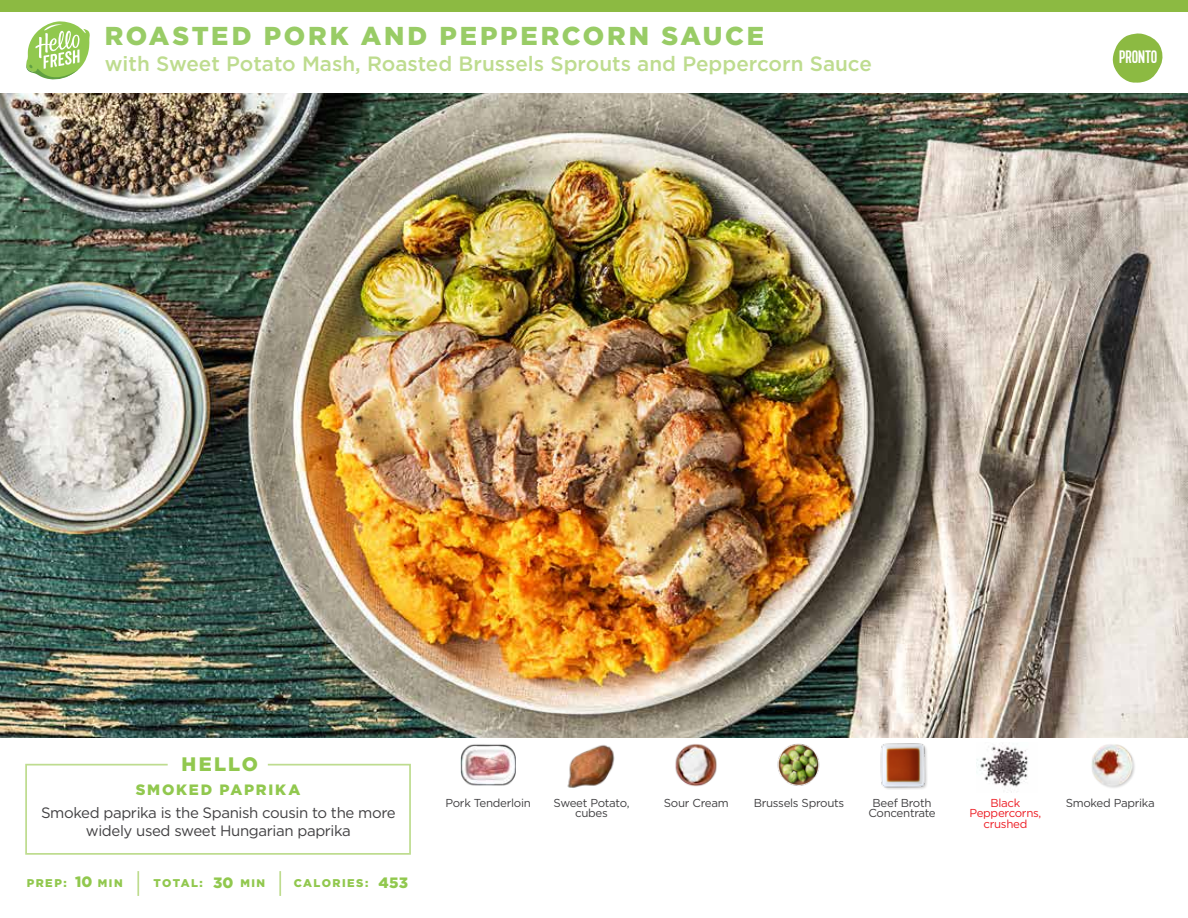
<style>
.page{position:relative;width:1188px;height:918px;background:#fff}
.page>*{position:absolute;margin:0;border:0;box-sizing:border-box;transform-origin:0 0}
.t1{font:900 25.8px "Gotham";letter-spacing:.105em;color:#9c6}
.t2{font:500 20.7px "Gotham";color:#bedc8f}
.t3{font:900 19.5px "Gotham";letter-spacing:.105em;color:#91c84e}
.t4{font:18px "Kapra";letter-spacing:-.01em;color:#fff}
.t5{font:15px/18px "Gotham";letter-spacing:-.025em;color:#414042;text-align:center}
.t6{font:900 15px "Gotham";letter-spacing:.115em;color:#91c84e}
.t7{font:11.55px/10.5px "Gotham";letter-spacing:-.025em;color:#414042;text-align:center}
.t8{font:11.55px/10.5px "Gotham";letter-spacing:-.025em;color:#ed1d24;text-align:center}
.t9{font:900 11.25px "Gotham";letter-spacing:.125em;color:#91c84e}
.t10{font:900 10.95px "Gotham";letter-spacing:.135em;color:#91c84e}
</style>
<div class="page">
<div style="left:0;top:0;width:1188px;height:12px;background:#8cba42"></div>
<img style="left:0;top:93px;width:1188px;height:644px">
<svg style="left:25px;top:763px;width:386px;height:92px"></svg>
<img style="left:460px;top:744px;width:56px;height:42px">
<img style="left:675px;top:744px;width:42px;height:43px">
<img style="left:777px;top:743px;width:43px;height:43px">
<hr style="left:137px;top:871px;width:2px;height:25px;background:#bedc8f">
<hr style="left:279px;top:871px;width:2px;height:25px;background:#bedc8f">
<img style="left:567px;top:745px;width:48px;height:43px">
<img style="left:880px;top:743px;width:47px;height:46px">
<img style="left:1091px;top:744px;width:44px;height:44px">
<img style="left:977px;top:743px;width:51px;height:49px">
<svg style="left:1112px;top:33px;width:51px;height:50px"></svg>
<div style="left:1119px;top:50px;width:41px;height:17px;background:#8cba42"></div>
<svg style="left:26px;top:21px;width:64px;height:59px"></svg>
<h1 class="t1" style="left:105px;top:21px;width:661px">ROASTED PORK AND PEPPERCORN SAUCE</h1>
<h2 class="t2" style="left:105px;top:50px;width:769px">with Sweet Potato Mash, Roasted Brussels Sprouts and Peppercorn Sauce</h2>
<h3 class="t4" style="left:1119px;top:46px;width:40px">PRONTO</h3>
<h3 class="t3" style="left:182px;top:752px;width:78px">HELLO</h3>
<p class="t6" style="left:136px;top:781px;width:166px">SMOKED PAPRIKA</p>
<p class="t5" style="left:41px;top:803px;width:356px">Smoked paprika is the Spanish cousin to the more widely used sweet Hungarian paprika</p>
<p class="t6" style="left:75px;top:873px;width:19px">10</p>
<p class="t6" style="left:213px;top:874px;width:22px">30</p>
<p class="t9" style="left:27px;top:877px;width:41px">PREP:</p>
<p class="t10" style="left:98px;top:877px;width:26px">MIN</p>
<p class="t9" style="left:154px;top:877px;width:51px">TOTAL:</p>
<p class="t10" style="left:240px;top:877px;width:26px">MIN</p>
<p class="t9" style="left:294px;top:877px;width:76px">CALORIES:</p>
<p class="t6" style="left:379px;top:874px;width:31px">453</p>
<p class="t7" style="left:445px;top:797px;width:87px">Pork Tenderloin</p>
<p class="t7" style="left:553px;top:797px;width:78px">Sweet Potato,</p>
<p class="t7" style="left:754px;top:797px;width:92px">Brussels Sprouts</p>
<p class="t7" style="left:575px;top:807px;width:34px">cubes</p>
<p class="t7" style="left:664px;top:797px;width:66px">Sour Cream</p>
<p class="t7" style="left:868px;top:797px;width:69px">Beef Broth<br>Concentrate</p>
<p class="t8" style="left:969px;top:797px;width:74px">Black<br>Peppercorns, crushed</p>
<p class="t7" style="left:1066px;top:797px;width:90px">Smoked Paprika</p>
</div>
